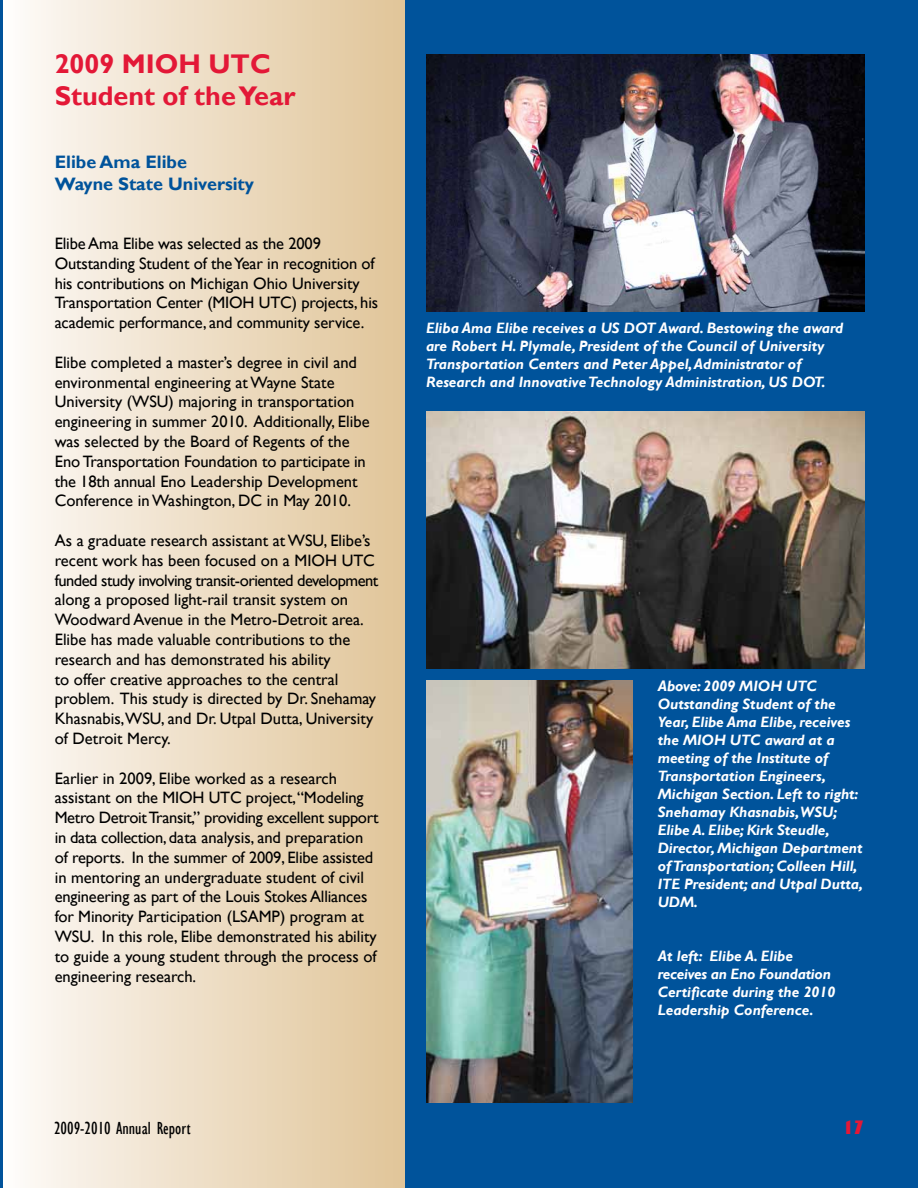
<style>
.page{position:relative;width:918px;height:1188px;background:#fff}
.page>*{position:absolute;margin:0;border:0;box-sizing:border-box;transform-origin:0 0}
.t1{font:700 27px/32.4px "Gill Sans";color:#e31837}
.t2{font:700 18px/21.6px "Gill Sans";color:#00539b}
.t3{font:condensed 18px "Gill Sans";color:#000}
.t4{font:800 condensed 18px "Gill Sans";color:#e31837}
.t5{font:16.5px/19.8px "Gill Sans";color:#000}
.t6{font:italic 700 15px/18px "Gill Sans";letter-spacing:-.005em;color:#fff}
</style>
<div class="page">
<svg style="left:2px;top:0;width:404px;height:1188px;background:#eddec7"></svg>
<div style="left:406px;top:0;width:512px;height:1188px;background:#00539b"></div>
<img style="left:426px;top:54px;width:439px;height:257px">
<img style="left:426px;top:412px;width:439px;height:257px">
<img style="left:426px;top:680px;width:207px;height:423px">
<hr style="left:0;top:0;width:2px;height:1188px;background:#00539b">
<h1 class="t1" style="left:55px;top:48px;width:242px">2009 MIOH UTC<br>Student of the Year</h1>
<p class="t2" style="left:55px;top:152px;width:201px">Elibe Ama Elibe<br>Wayne State University</p>
<p class="t5" style="left:55px;top:234px;width:325px">Elibe Ama Elibe was selected as the 2009<br>Outstanding Student of the Year in recognition of his contributions on Michigan Ohio University Transportation Center (MIOH UTC) projects, his academic performance, and community service.</p>
<p class="t5" style="left:55px;top:353px;width:316px">Elibe completed a master’s degree in civil and environmental engineering at Wayne State University (WSU) majoring in transportation engineering in summer 2010. Additionally, Elibe was selected by the Board of Regents of the Eno Transportation Foundation to participate in the 18th annual Eno Leadership Development Conference in Washington, DC in May 2010.</p>
<p class="t5" style="left:55px;top:531px;width:325px">As a graduate research assistant at WSU, Elibe’s recent work has been focused on a MIOH UTC funded study involving transit-oriented development along a proposed light-rail transit system on Woodward Avenue in the Metro-Detroit area.<br>Elibe has made valuable contributions to the research and has demonstrated his ability<br>to offer creative approaches to the central problem. This study is directed by Dr. Snehamay Khasnabis,WSU, and Dr. Utpal Dutta, University of Detroit Mercy.</p>
<p class="t5" style="left:55px;top:768px;width:325px">Earlier in 2009, Elibe worked as a research assistant on the MIOH UTC project,“Modeling Metro Detroit Transit,” providing excellent support in data collection, data analysis, and preparation of reports. In the summer of 2009, Elibe assisted in mentoring an undergraduate student of civil engineering as part of the Louis Stokes Alliances for Minority Participation (LSAMP) program at WSU. In this role, Elibe demonstrated his ability to guide a young student through the process of engineering research.</p>
<p class="t6" style="left:426px;top:320px;width:419px">Eliba Ama Elibe receives a US DOT Award. Bestowing the award are Robert H. Plymale, President of the Council of University Transportation Centers and Peter Appel, Administrator of Research and Innovative Technology Administration, US DOT.</p>
<p class="t6" style="left:658px;top:677px;width:207px">Above: 2009 MIOH UTC<br>Outstanding Student of the<br>Year, Elibe Ama Elibe, receives the MIOH UTC award at a meeting of the Institute of<br>Transportation Engineers,<br>Michigan Section. Left to right:<br>Snehamay Khasnabis, WSU;<br>Elibe A. Elibe; Kirk Steudle,<br>Director, Michigan Department of Transportation; Colleen Hill,<br>ITE President; and Utpal Dutta,<br>UDM.</p>
<p class="t6" style="left:658px;top:947px;width:179px">At left: Elibe A. Elibe receives an Eno Foundation<br>Certificate during the 2010<br>Leadership Conference.</p>
<p class="t3" style="left:54px;top:1117px;width:138px">2009-2010 Annual Report</p>
<p class="t4" style="left:843px;top:1116px;width:22px">17</p>
</div>
